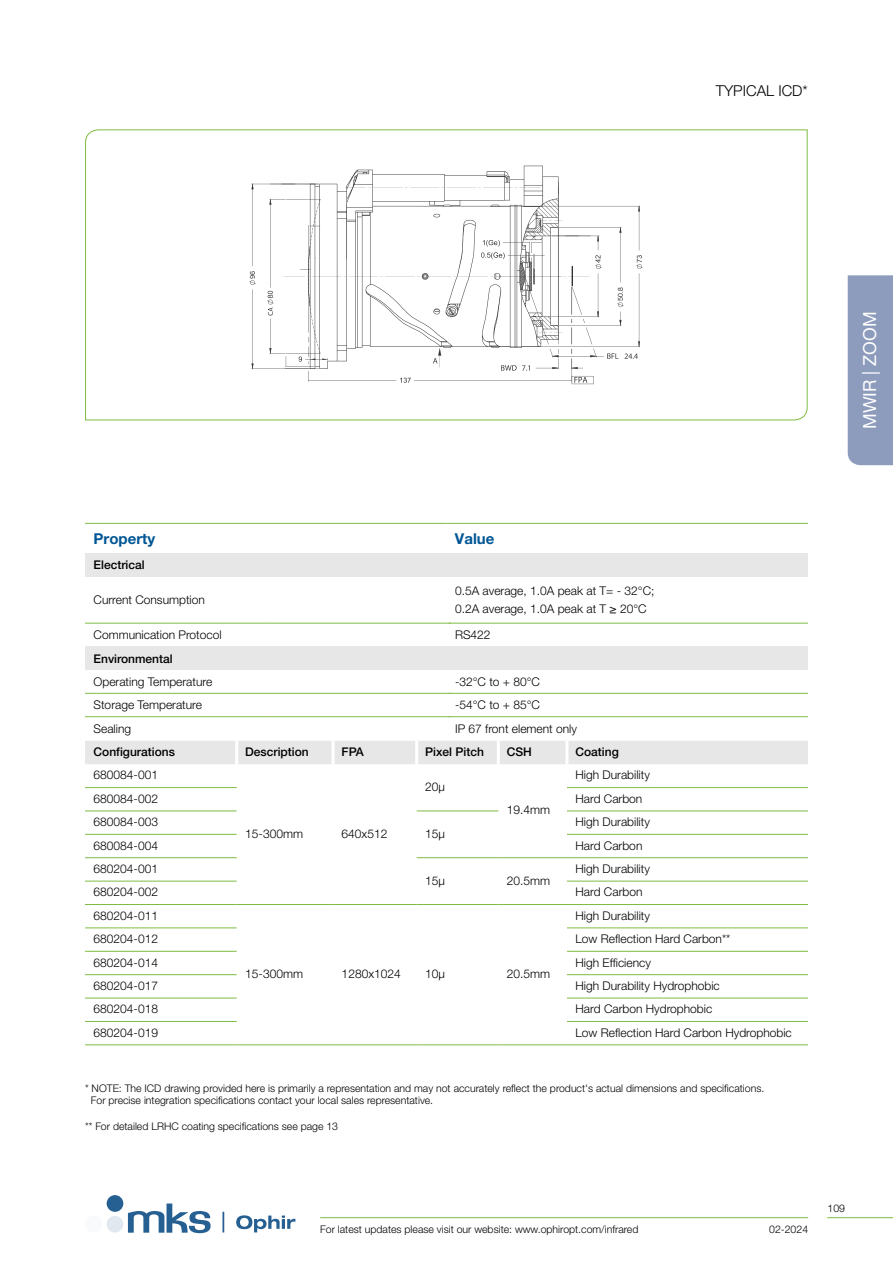
<style>
.page{position:relative;width:893px;height:1263px;background:#fff}
.page>*{position:absolute;margin:0;border:0;box-sizing:border-box;transform-origin:0 0}
.t1{font:18px "Helvetica Neue LT Pro";color:#fff}
.t2{font:700 15px "Helvetica Neue LT Pro";color:#005695}
.t3{font:300 15px "Helvetica Neue LT Pro";color:#000}
.t4{font:300 12px/17.4px "Helvetica Neue LT Pro";color:#000}
.t5{font:500 12px "Helvetica Neue LT Pro";color:#000}
.t6{font:300 10.5px/12.6px "Helvetica Neue LT Pro";color:#000}
</style>
<div class="page">
<div style="left:85px;top:646px;width:723px;height:24px;background:#e7e7e8"></div>
<div style="left:85px;top:553px;width:723px;height:23px;background:#e7e7e8"></div>
<hr style="left:85px;top:523px;width:181px;height:1px;background:#7fbc42">
<hr style="left:266px;top:523px;width:180px;height:1px;background:#7fbc42">
<hr style="left:446px;top:523px;width:181px;height:1px;background:#7fbc42">
<hr style="left:627px;top:523px;width:181px;height:1px;background:#7fbc42">
<hr style="left:85px;top:623px;width:181px;height:1px;background:#7fbc42">
<hr style="left:266px;top:623px;width:184px;height:1px;background:#7fbc42">
<hr style="left:449px;top:623px;width:178px;height:1px;background:#7fbc42">
<hr style="left:627px;top:623px;width:181px;height:1px;background:#7fbc42">
<hr style="left:85px;top:693px;width:181px;height:1px;background:#7fbc42">
<hr style="left:266px;top:693px;width:184px;height:1px;background:#7fbc42">
<hr style="left:449px;top:693px;width:178px;height:1px;background:#7fbc42">
<hr style="left:627px;top:693px;width:181px;height:1px;background:#7fbc42">
<hr style="left:85px;top:716px;width:181px;height:1px;background:#7fbc42">
<hr style="left:266px;top:716px;width:184px;height:1px;background:#7fbc42">
<hr style="left:449px;top:716px;width:178px;height:1px;background:#7fbc42">
<hr style="left:627px;top:716px;width:181px;height:1px;background:#7fbc42">
<svg style="left:85px;top:129px;width:723px;height:292px"></svg>
<div style="left:85px;top:741px;width:723px;height:23px;background:#e7e7e8"></div>
<hr style="left:235px;top:741px;width:3px;height:23px;background:#fff">
<hr style="left:332px;top:741px;width:3px;height:23px;background:#fff">
<hr style="left:415px;top:741px;width:3px;height:23px;background:#fff">
<hr style="left:497px;top:741px;width:3px;height:23px;background:#fff">
<hr style="left:565px;top:741px;width:3px;height:23px;background:#fff">
<hr style="left:85px;top:787px;width:152px;height:1px;background:#7ebc42">
<hr style="left:567px;top:787px;width:241px;height:1px;background:#7ebc42">
<hr style="left:85px;top:810px;width:152px;height:1px;background:#7ebc42">
<hr style="left:417px;top:810px;width:81px;height:1px;background:#7ebc42">
<hr style="left:567px;top:810px;width:241px;height:1px;background:#7ebc42">
<hr style="left:85px;top:834px;width:152px;height:1px;background:#7ebc42">
<hr style="left:567px;top:834px;width:241px;height:1px;background:#7ebc42">
<hr style="left:85px;top:857px;width:152px;height:1px;background:#7ebc42">
<hr style="left:417px;top:857px;width:81px;height:1px;background:#7ebc42">
<hr style="left:498px;top:857px;width:69px;height:1px;background:#7ebc42">
<hr style="left:567px;top:857px;width:241px;height:1px;background:#7ebc42">
<hr style="left:85px;top:881px;width:152px;height:1px;background:#7ebc42">
<hr style="left:567px;top:881px;width:241px;height:1px;background:#7ebc42">
<hr style="left:85px;top:904px;width:152px;height:1px;background:#7ebc42">
<hr style="left:237px;top:904px;width:96px;height:1px;background:#7ebc42">
<hr style="left:333px;top:904px;width:84px;height:1px;background:#7ebc42">
<hr style="left:417px;top:904px;width:81px;height:1px;background:#7ebc42">
<hr style="left:498px;top:904px;width:69px;height:1px;background:#7ebc42">
<hr style="left:567px;top:904px;width:241px;height:1px;background:#7ebc42">
<hr style="left:85px;top:927px;width:152px;height:1px;background:#7ebc42">
<hr style="left:567px;top:927px;width:241px;height:1px;background:#7ebc42">
<hr style="left:85px;top:951px;width:152px;height:1px;background:#7ebc42">
<hr style="left:567px;top:951px;width:241px;height:1px;background:#7ebc42">
<hr style="left:85px;top:974px;width:152px;height:1px;background:#7ebc42">
<hr style="left:567px;top:974px;width:241px;height:1px;background:#7ebc42">
<hr style="left:85px;top:998px;width:152px;height:1px;background:#7ebc42">
<hr style="left:567px;top:998px;width:241px;height:1px;background:#7ebc42">
<hr style="left:85px;top:1021px;width:152px;height:1px;background:#7ebc42">
<hr style="left:567px;top:1021px;width:241px;height:1px;background:#7ebc42">
<hr style="left:85px;top:1044px;width:152px;height:1px;background:#7ebc42">
<hr style="left:237px;top:1044px;width:96px;height:1px;background:#7ebc42">
<hr style="left:333px;top:1044px;width:84px;height:1px;background:#7ebc42">
<hr style="left:417px;top:1044px;width:81px;height:1px;background:#7ebc42">
<hr style="left:498px;top:1044px;width:69px;height:1px;background:#7ebc42">
<hr style="left:567px;top:1044px;width:241px;height:1px;background:#7ebc42">
<div style="left:848px;top:275px;width:45px;height:190px;background:#8d9bbc"></div>
<hr style="left:827px;top:1217px;width:66px;height:1px;background:#7ebc42">
<hr style="left:320px;top:1217px;width:488px;height:1px;background:#7ebc42">
<svg style="left:236px;top:1215px;width:59px;height:17px"></svg>
<div style="left:107px;top:1195px;width:16px;height:17px;background:#266092;border-radius:50%"></div>
<div style="left:107px;top:1216px;width:16px;height:16px;background:#e2e8ef;border-radius:50%"></div>
<div style="left:85px;top:1216px;width:17px;height:16px;background:#f8fafb;border-radius:50%"></div>
<svg style="left:128px;top:1203px;width:83px;height:30px"></svg>
<hr style="left:222px;top:1212px;width:2px;height:20px;background:#266092">
<p class="t3" style="left:716px;top:81px;width:93px">TYPICAL ICD*</p>
<h1 class="t1" style="left:858px;top:429px;width:119px;rotate:-90deg">MWIR | ZOOM</h1>
<p class="t2" style="left:94px;top:529px;width:63px">Property</p>
<p class="t2" style="left:455px;top:529px;width:41px">Value</p>
<p class="t5" style="left:94px;top:558px;width:53px">Electrical</p>
<p class="t4" style="left:94px;top:591px;width:113px">Current Consumption</p>
<p class="t4" style="left:455px;top:582px;width:201px">0.5A average, 1.0A peak at T= - 32°C;<br>0.2A average, 1.0A peak at T ≥ 20°C</p>
<p class="t4" style="left:94px;top:626px;width:130px">Communication Protocol</p>
<p class="t4" style="left:455px;top:626px;width:37px">RS422</p>
<p class="t5" style="left:94px;top:651px;width:81px">Environmental</p>
<p class="t4" style="left:94px;top:673px;width:120px">Operating Temperature</p>
<p class="t4" style="left:455px;top:673px;width:87px">-32°C to + 80°C</p>
<p class="t4" style="left:94px;top:696px;width:110px">Storage Temperature</p>
<p class="t4" style="left:455px;top:696px;width:87px">-54°C to + 85°C</p>
<p class="t4" style="left:94px;top:719px;width:39px">Sealing</p>
<p class="t4" style="left:455px;top:719px;width:124px">IP 67 front element only</p>
<p class="t5" style="left:94px;top:744px;width:83px">Configurations</p>
<p class="t5" style="left:245px;top:744px;width:65px">Description</p>
<p class="t5" style="left:342px;top:744px;width:24px">FPA</p>
<p class="t5" style="left:425px;top:744px;width:60px">Pixel Pitch</p>
<p class="t5" style="left:507px;top:744px;width:27px">CSH</p>
<p class="t5" style="left:575px;top:744px;width:45px">Coating</p>
<p class="t4" style="left:94px;top:766px;width:66px">680084-001</p>
<p class="t4" style="left:575px;top:766px;width:76px">High Durability</p>
<p class="t4" style="left:425px;top:778px;width:21px">20μ</p>
<p class="t4" style="left:94px;top:789px;width:66px">680084-002</p>
<p class="t4" style="left:575px;top:789px;width:68px">Hard Carbon</p>
<p class="t4" style="left:94px;top:813px;width:66px">680084-003</p>
<p class="t4" style="left:425px;top:825px;width:21px">15μ</p>
<p class="t4" style="left:507px;top:801px;width:45px">19.4mm</p>
<p class="t4" style="left:575px;top:813px;width:76px">High Durability</p>
<p class="t4" style="left:245px;top:824px;width:59px">15-300mm</p>
<p class="t4" style="left:342px;top:824px;width:47px">640x512</p>
<p class="t4" style="left:94px;top:836px;width:66px">680084-004</p>
<p class="t4" style="left:575px;top:836px;width:68px">Hard Carbon</p>
<p class="t4" style="left:94px;top:860px;width:66px">680204-001</p>
<p class="t4" style="left:425px;top:871px;width:21px">15μ</p>
<p class="t4" style="left:507px;top:871px;width:45px">20.5mm</p>
<p class="t4" style="left:575px;top:860px;width:76px">High Durability</p>
<p class="t4" style="left:94px;top:883px;width:66px">680204-002</p>
<p class="t4" style="left:575px;top:883px;width:68px">Hard Carbon</p>
<p class="t4" style="left:94px;top:906px;width:66px">680204-011</p>
<p class="t4" style="left:575px;top:906px;width:76px">High Durability</p>
<p class="t4" style="left:94px;top:930px;width:66px">680204-012</p>
<p class="t4" style="left:575px;top:930px;width:156px">Low Reflection Hard Carbon**</p>
<p class="t4" style="left:94px;top:953px;width:66px">680204-014</p>
<p class="t4" style="left:575px;top:953px;width:77px">High Efficiency</p>
<p class="t4" style="left:94px;top:977px;width:66px">680204-017</p>
<p class="t4" style="left:575px;top:977px;width:146px">High Durability Hydrophobic</p>
<p class="t4" style="left:94px;top:1000px;width:66px">680204-018</p>
<p class="t4" style="left:575px;top:1000px;width:138px">Hard Carbon Hydrophobic</p>
<p class="t4" style="left:94px;top:1023px;width:66px">680204-019</p>
<p class="t4" style="left:575px;top:1023px;width:218px">Low Reflection Hard Carbon Hydrophobic</p>
<p class="t4" style="left:245px;top:965px;width:59px">15-300mm</p>
<p class="t4" style="left:342px;top:965px;width:61px">1280x1024</p>
<p class="t4" style="left:425px;top:965px;width:21px">10μ</p>
<p class="t4" style="left:507px;top:965px;width:45px">20.5mm</p>
<p class="t6" style="left:91px;top:1081px;width:675px;text-indent:-6px">* NOTE: The ICD drawing provided here is primarily a representation and may not accurately reflect the product's actual dimensions and specifications.<br>For precise integration specifications contact your local sales representative.</p>
<p class="t6" style="left:85px;top:1119px;width:255px">** For detailed LRHC coating specifications see page 13</p>
<p class="t6" style="left:320px;top:1222px;width:320px">For latest updates please visit our website: www.ophiropt.com/infrared</p>
<p class="t6" style="left:769px;top:1222px;width:40px">02-2024</p>
<p class="t6" style="left:828px;top:1202px;width:19px">109</p>
</div>
